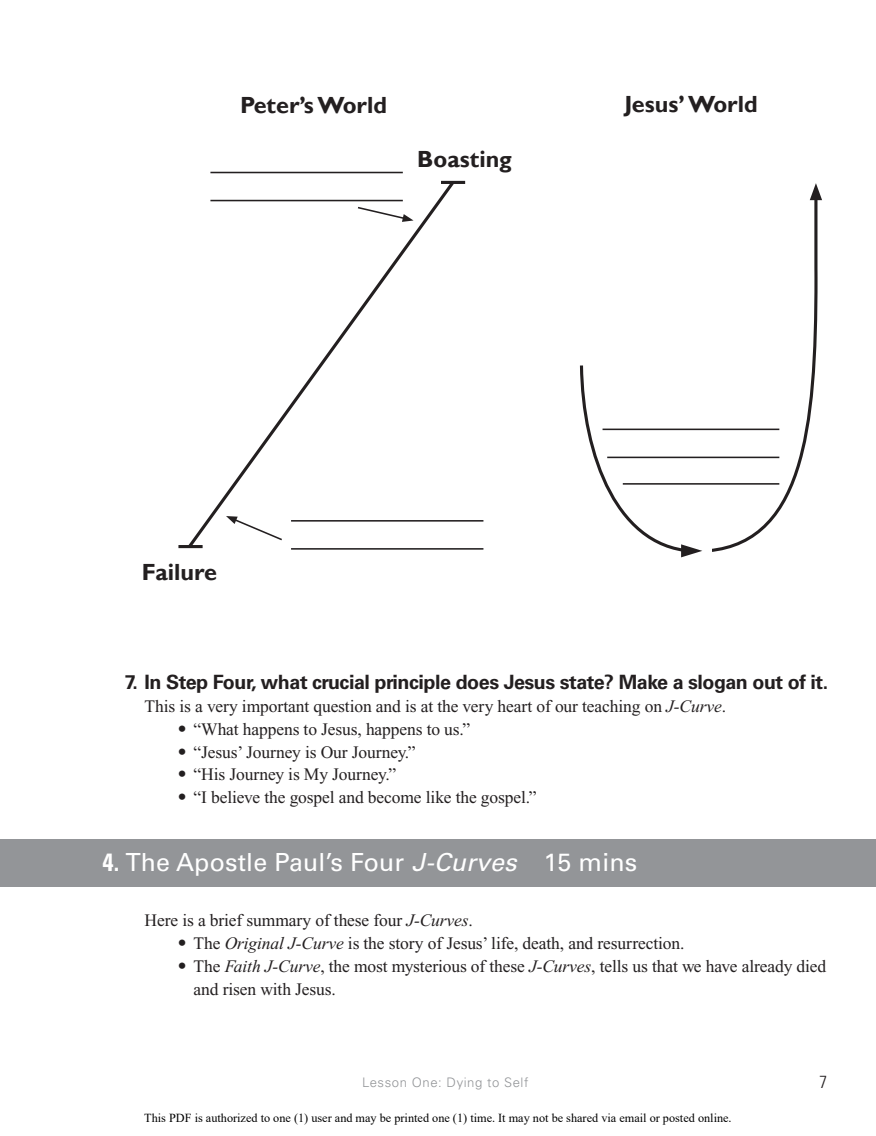
<style>
.page{position:relative;width:876px;height:1136px;background:#fff}
.page>*{position:absolute;margin:0;border:0;box-sizing:border-box;transform-origin:0 0}
.t1{font:24.85px "Univers LT Std";letter-spacing:.005em;color:#fff}
.t2{font:700 23.45px "Gill Sans";color:#231f20}
.t3{font:700 19.6px "Univers LT Std";letter-spacing:-.025em;color:#231f20}
.t4{font:17.5px/22.8px "Times New Roman";letter-spacing:-.005em;color:#231f20}
.t5{font:300 condensed 17.5px "Univers LT Std";color:#231f20}
.t6{font:300 13.12px "Univers LT Std";letter-spacing:.04em;color:#939598}
.t7{font:12.25px "Times New Roman";color:#000}
.s1{font-style:italic}
.s2{font-family:"Univers LT Std";font-weight:300}
.s3{font-weight:700;font-stretch:condensed}
</style>
<div class="page">
<div style="left:0;top:839px;width:876px;height:48px;background:#939598"></div>
<svg style="left:579px;top:200px;width:240px;height:352px"></svg>
<svg style="left:809px;top:183px;width:13px;height:17px"></svg>
<svg style="left:178px;top:180px;width:290px;height:369px"></svg>
<svg style="left:356px;top:206px;width:57px;height:16px"></svg>
<svg style="left:226px;top:516px;width:58px;height:26px"></svg>
<div style="left:691px;top:548px;width:21px;height:8px;background:#fff"></div>
<svg style="left:681px;top:544px;width:21px;height:13px"></svg>
<hr style="left:623px;top:483px;width:156px;height:2px;background:#231f20">
<hr style="left:607px;top:456px;width:172px;height:2px;background:#231f20">
<hr style="left:602px;top:428px;width:177px;height:2px;background:#231f20">
<hr style="left:291px;top:548px;width:192px;height:2px;background:#231f20">
<hr style="left:291px;top:520px;width:192px;height:1px;background:#231f20">
<hr style="left:210px;top:200px;width:193px;height:1px;background:#231f20">
<hr style="left:210px;top:172px;width:193px;height:1px;background:#231f20">
<h2 class="t2" style="left:240px;top:91px;width:148px">Peter’s World</h2>
<h2 class="t2" style="left:624px;top:90px;width:135px">Jesus’ World</h2>
<h2 class="t2" style="left:417px;top:145px;width:96px">Boasting</h2>
<h2 class="t2" style="left:142px;top:558px;width:77px">Failure</h2>
<p class="t3" style="left:125px;top:671px;width:705px">7. In Step Four, what crucial principle does Jesus state? Make a slogan out of it.</p>
<p class="t4" style="left:145px;top:695px;width:583px">This is a very important question and is at the very heart of our teaching on <span class="s1">J-Curve</span>.</p>
<p class="t4" style="left:178px;top:717px;width:294px"><span class="s2">•</span> “What happens to Jesus, happens to us.”</p>
<p class="t4" style="left:178px;top:740px;width:239px"><span class="s2">•</span> “Jesus’ Journey is Our Journey.”</p>
<p class="t4" style="left:178px;top:763px;width:220px"><span class="s2">•</span> “His Journey is My Journey.”</p>
<p class="t4" style="left:178px;top:786px;width:360px"><span class="s2">•</span> “I believe the gospel and become like the gospel.”</p>
<h1 class="t1" style="left:103px;top:848px;width:536px"><span class="s3">4.</span> The Apostle Paul’s Four <span class="s1">J-Curves</span> 15 mins</h1>
<p class="t4" style="left:145px;top:909px;width:330px">Here is a brief summary of these four <span class="s1">J-Curves</span>.</p>
<p class="t4" style="left:178px;top:932px;width:508px"><span class="s2">•</span> The <span class="s1">Original J-Curve</span> is the story of Jesus’ life, death, and resurrection.</p>
<p class="t4" style="left:194px;top:955px;width:634px;text-indent:-16px"><span class="s2">•</span> The <span class="s1">Faith J-Curve</span>, the most mysterious of these <span class="s1">J-Curves</span>, tells us that we have already died and risen with Jesus.</p>
<p class="t6" style="left:362px;top:1074px;width:168px">Lesson One: Dying to Self</p>
<p class="t5" style="left:819px;top:1071px;width:9px">7</p>
<p class="t7" style="left:144px;top:1109px;width:589px">This PDF is authorized to one (1) user and may be printed one (1) time. It may not be shared via email or posted online.</p>
</div>
